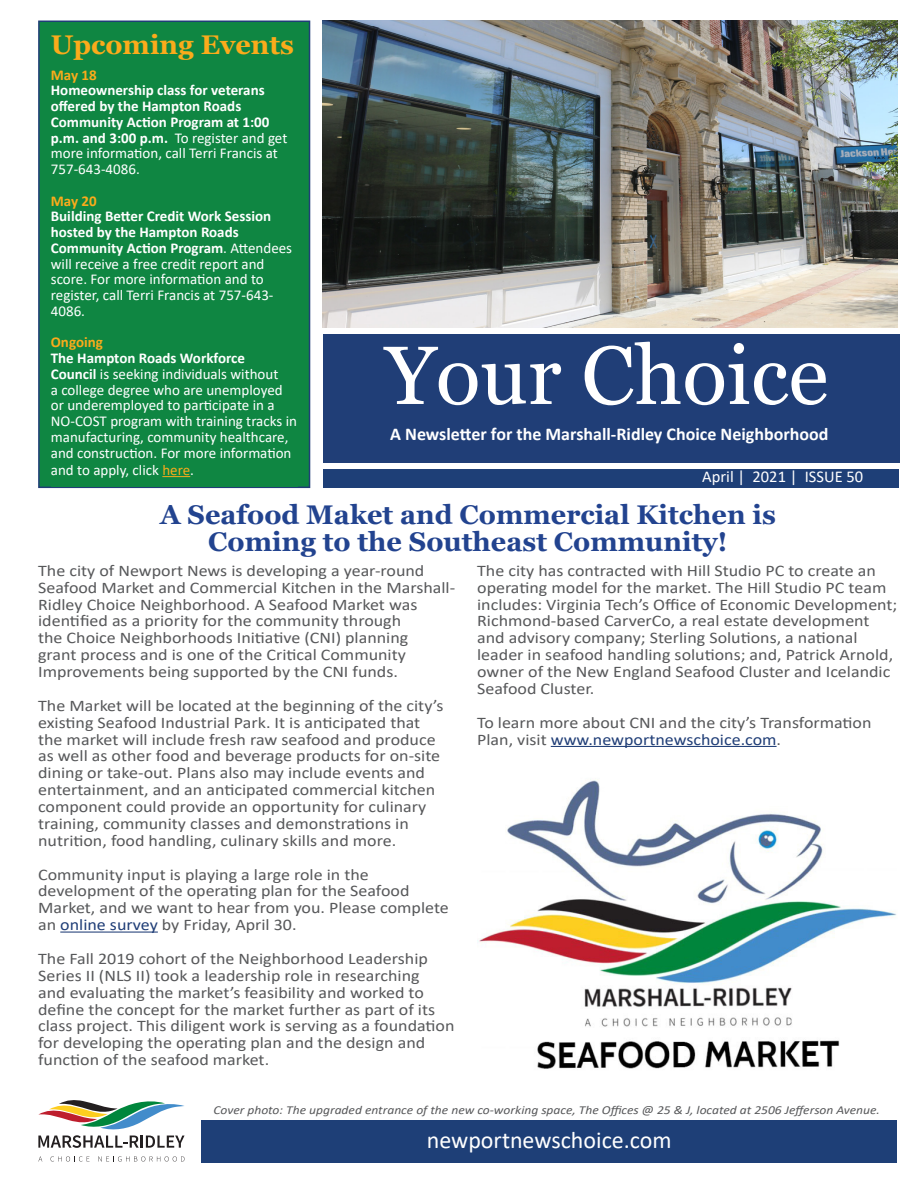
<style>
.page{position:relative;width:918px;height:1188px;background:#fff}
.page>*{position:absolute;margin:0;border:0;box-sizing:border-box;transform-origin:0 0}
.t1{font:82.5px "Georgia";color:#fff}
.Blue_22{font:700 27px "Georgia";color:#22438f}
.White_22{font:700 27px "Georgia";color:#fbab1b}
.t2{font:24px "Calibri";color:#fff}
.t3{font:700 18px "Calibri";color:#fff}
.Gray_11{font:16.5px "Calibri";color:#fff}
.t4{font:16.2px/16.8px "Calibri";color:#57585a;scale:1.11 1}
.Gray_11-2{font:15px/15.8px "Calibri";color:#fff}
.Gray_11-3{font:700 15px/15.8px "Calibri";color:#fff}
.Gray_11-4{font:700 15px "Calibri";color:#fbab1b}
.t5{font:italic 12.15px "Calibri";color:#57585a;scale:1.11 1}
.s1{font-weight:400}
.s2{font-weight:700}
.s3{color:#fbab1b}
.s4{color:#203e77}
</style>
<div class="page">
<div style="left:201px;top:1120px;width:696px;height:42px;background:#1e3f77"></div>
<div style="left:323px;top:334px;width:576px;height:129px;background:#203e77"></div>
<div style="left:38px;top:21px;width:272px;height:467px;background:#0f8642;border:2px solid #203e77"></div>
<svg style="left:38px;top:1100px;width:147px;height:48px"></svg>
<svg style="left:38px;top:1156px;width:4px;height:6px"></svg>
<svg style="left:51px;top:1156px;width:39px;height:6px"></svg>
<svg style="left:98px;top:1156px;width:87px;height:6px"></svg>
<div style="left:323px;top:469px;width:576px;height:18px;background:#1e3f77"></div>
<div style="left:51px;top:68px;width:247px;height:419px;background:#0f8642"></div>
<svg style="left:162px;top:476px;width:28px;height:1px"></svg>
<img style="left:322px;top:21px;width:575px;height:307px">
<hr style="left:60px;top:932px;width:98px;height:1px;background:#203e77">
<hr style="left:551px;top:746px;width:226px;height:1px;background:#203e77">
<img style="left:477px;top:780px;width:420px;height:289px">
<p class="White_22" style="left:51px;top:27px;width:245px">Upcoming Events</p>
<p class="Gray_11-4" style="left:51px;top:64px;width:47px">May 18</p>
<p class="Gray_11-3" style="left:51px;top:82px;width:238px">Homeownership class for veterans offered by the Hampton Roads<br>Community Action Program at 1:00 p.m. and 3:00 p.m. <span class="s1">To register and get more information, call Terri Francis at<br>757-643-4086.</span></p>
<p class="Gray_11-4" style="left:51px;top:190px;width:47px">May 20</p>
<p class="Gray_11-2" style="left:51px;top:208px;width:243px"><span class="s2">Building Better Credit Work Session hosted by the Hampton Roads<br>Community Action Program</span>. Attendees will receive a free credit report and score. For more information and to register, call Terri Francis at 757-643-<br>4086.</p>
<p class="Gray_11-4" style="left:51px;top:332px;width:54px">Ongoing</p>
<p class="Gray_11-2" style="left:51px;top:350px;width:248px"><span class="s2">The Hampton Roads Workforce<br>Council</span> is seeking individuals without<br>a college degree who are unemployed or underemployed to participate in a NO-COST program with training tracks in manufacturing, community healthcare, and construction. For more information</p>
<p class="Gray_11-2" style="left:51px;top:462px;width:145px">and to apply, click <span class="s3">here</span>.</p>
<p class="t1" style="left:385px;top:326px;width:445px">Your Choice</p>
<p class="t3" style="left:390px;top:421px;width:440px">A Newsletter for the Marshall-Ridley Choice Neighborhood</p>
<p class="Gray_11" style="left:702px;top:465px;width:162px">April | 2021 | ISSUE 50</p>
<p class="Blue_22" style="left:160px;top:498px;width:617px">A Seafood Maket and Commercial Kitchen is</p>
<p class="Blue_22" style="left:208px;top:525px;width:521px">Coming to the Southeast Community!</p>
<p class="t4" style="left:38px;top:562px;width:377px">The city of Newport News is developing a year-round Seafood Market and Commercial Kitchen in the Marshall-Ridley Choice Neighborhood. A Seafood Market was identified as a priority for the community through<br>the Choice Neighborhoods Initiative (CNI) planning<br>grant process and is one of the Critical Community Improvements being supported by the CNI funds.</p>
<p class="t4" style="left:38px;top:697px;width:367px">The Market will be located at the beginning of the city’s existing Seafood Industrial Park. It is anticipated that the market will include fresh raw seafood and produce as well as other food and beverage products for on-site dining or take-out. Plans also may include events and entertainment, and an anticipated commercial kitchen component could provide an opportunity for culinary training, community classes and demonstrations in nutrition, food handling, culinary skills and more.</p>
<p class="t4" style="left:38px;top:865px;width:372px">Community input is playing a large role in the development of the operating plan for the Seafood Market, and we want to hear from you. Please complete an <span class="s4">online survey</span> by Friday, April 30.</p>
<p class="t4" style="left:38px;top:950px;width:377px">The Fall 2019 cohort of the Neighborhood Leadership Series II (NLS II) took a leadership role in researching<br>and evaluating the market’s feasibility and worked to define the concept for the market further as part of its class project. This diligent work is serving as a foundation for developing the operating plan and the design and function of the seafood market.</p>
<p class="t4" style="left:477px;top:562px;width:380px">The city has contracted with Hill Studio PC to create an operating model for the market. The Hill Studio PC team includes: Virginia Tech’s Office of Economic Development; Richmond-based CarverCo, a real estate development and advisory company; Sterling Solutions, a national leader in seafood handling solutions; and, Patrick Arnold, owner of the New England Seafood Cluster and Icelandic Seafood Cluster.</p>
<p class="t4" style="left:477px;top:714px;width:357px">To learn more about CNI and the city’s Transformation<br>Plan, visit <span class="s4">www.newportnewschoice.com</span>.</p>
<p class="t5" style="left:213px;top:1101px;width:602px">Cover photo: The upgraded entrance of the new co-working space, The Offices @ 25 &amp; J, located at 2506 Jefferson Avenue.</p>
<p class="t2" style="left:427px;top:1123px;width:246px">newportnewschoice.com</p>
</div>
